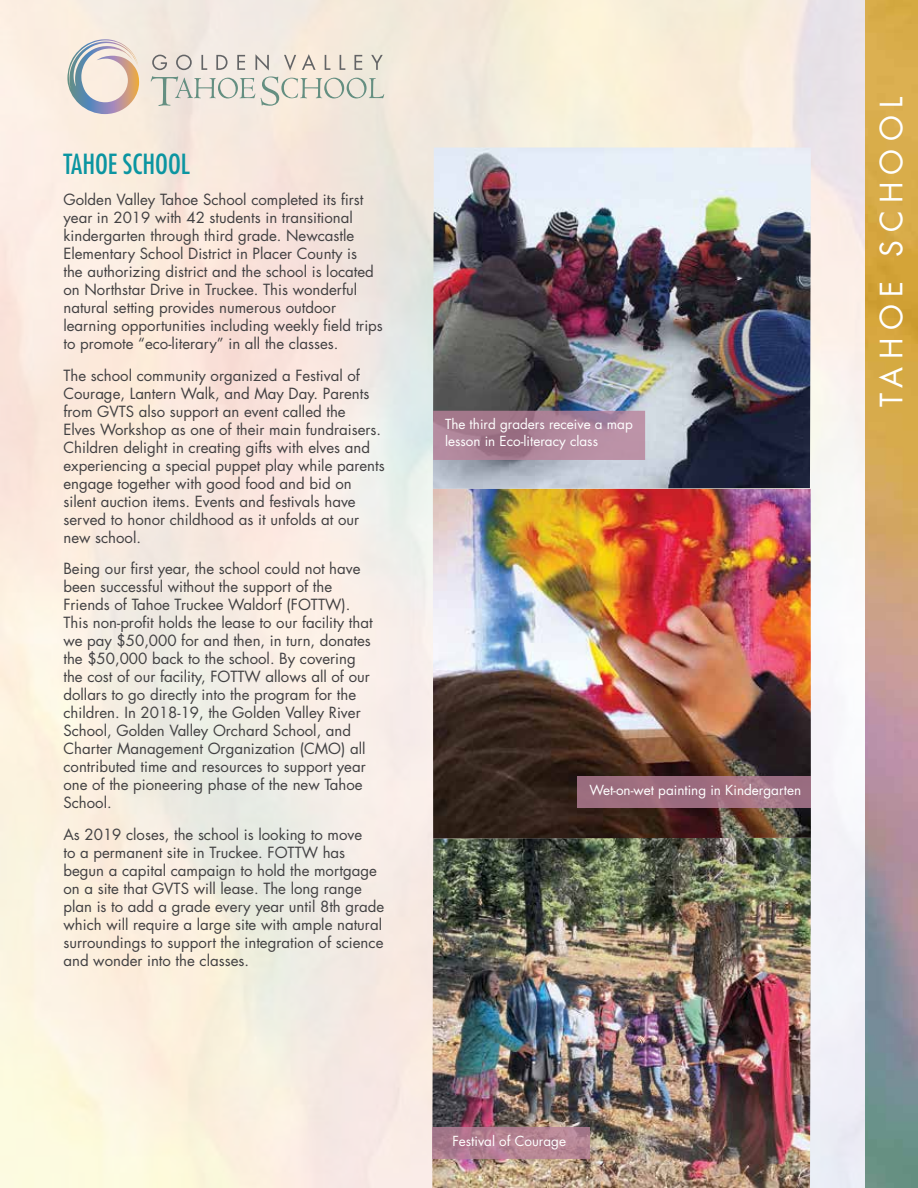
<style>
.page{position:relative;width:918px;height:1188px;background:#fff}
.page>*{position:absolute;margin:0;border:0;box-sizing:border-box;transform-origin:0 0}
.t1{font:30px "Futura";letter-spacing:.25em;color:#fff}
.t2{font:condensed 27px "Futura";color:#0b95a1}
.t3{font:15px/18px "Futura";color:#414042}
.t4{font:13.5px/16.2px "Futura";color:#fff}
</style>
<div class="page">
<img style="left:0;top:0;width:866px;height:1188px">
<svg style="left:67px;top:39px;width:72px;height:75px;background:#d2cbc6"></svg>
<svg style="left:151px;top:54px;width:233px;height:52px;background:#ded9cf"></svg>
<img style="left:866px;top:0;width:52px;height:1188px">
<img style="left:432px;top:148px;width:379px;height:1040px">
<svg style="left:577px;top:776px;width:234px;height:31px;background:#9e6f80"></svg>
<svg style="left:432px;top:1128px;width:158px;height:31px;background:#b17f91"></svg>
<svg style="left:433px;top:411px;width:212px;height:49px;background:#ab8297"></svg>
<h2 class="t2" style="left:63px;top:147px;width:128px">TAHOE SCHOOL</h2>
<p class="t3" style="left:63px;top:190px;width:321px">Golden Valley Tahoe School completed its first year in 2019 with 42 students in transitional kindergarten through third grade. Newcastle Elementary School District in Placer County is<br>the authorizing district and the school is located on Northstar Drive in Truckee. This wonderful natural setting provides numerous outdoor learning opportunities including weekly field trips to promote “eco-literary” in all the classes.</p>
<p class="t3" style="left:63px;top:366px;width:323px">The school community organized a Festival of Courage, Lantern Walk, and May Day. Parents from GVTS also support an event called the<br>Elves Workshop as one of their main fundraisers.<br>Children delight in creating gifts with elves and experiencing a special puppet play while parents engage together with good food and bid on silent auction items. Events and festivals have served to honor childhood as it unfolds at our new school.</p>
<p class="t3" style="left:63px;top:559px;width:311px">Being our first year, the school could not have been successful without the support of the Friends of Tahoe Truckee Waldorf (FOTTW).<br>This non-profit holds the lease to our facility that we pay $50,000 for and then, in turn, donates the $50,000 back to the school. By covering the cost of our facility, FOTTW allows all of our dollars to go directly into the program for the children. In 2018-19, the Golden Valley River School, Golden Valley Orchard School, and Charter Management Organization (CMO) all contributed time and resources to support year one of the pioneering phase of the new Tahoe School.</p>
<p class="t3" style="left:63px;top:825px;width:322px">As 2019 closes, the school is looking to move<br>to a permanent site in Truckee. FOTTW has begun a capital campaign to hold the mortgage on a site that GVTS will lease. The long range plan is to add a grade every year until 8th grade which will require a large site with ample natural surroundings to support the integration of science and wonder into the classes.</p>
<p class="t4" style="left:445px;top:416px;width:189px">The third graders receive a map lesson in Eco-literacy class</p>
<p class="t4" style="left:590px;top:782px;width:213px">Wet-on-wet painting in Kindergarten</p>
<p class="t4" style="left:452px;top:1133px;width:115px">Festival of Courage</p>
<h1 class="t1" style="left:871px;top:407px;width:312px;rotate:-90deg">TAHOE SCHOOL</h1>
</div>
